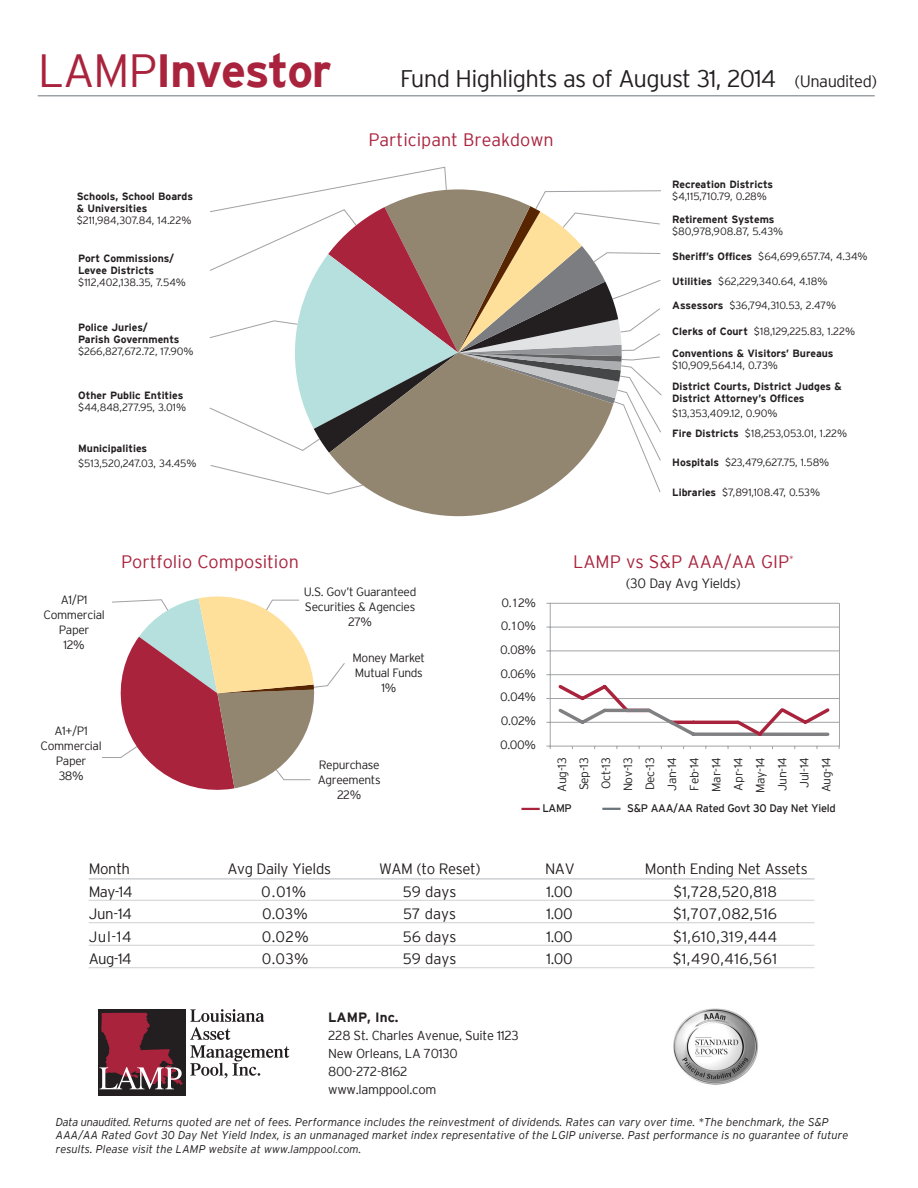
<style>
.page{position:relative;width:918px;height:1188px;background:#fff}
.page>*{position:absolute;margin:0;border:0;box-sizing:border-box;transform-origin:0 0}
.t1{font:700 46.5px "Interstate";letter-spacing:-.03em;color:#a9233d}
.t2{font:300 24px "Interstate";letter-spacing:-.03em;color:#231f20}
.t3{font:300 18px "Interstate";color:#a9233d}
.t4{font:300 15px "Interstate";letter-spacing:-.02em;color:#231f20}
.t5{font:300 15px "Interstate";letter-spacing:.03em;color:#231f20}
.t6{font:300 15px "Interstate";letter-spacing:.01em;color:#231f20}
.t7{font:300 15px "Interstate";letter-spacing:.015em;color:#231f20}
.t8{font:300 13.5px "Interstate";letter-spacing:-.025em;color:#231f20}
.t9{font:700 13.5px "Interstate";color:#231f20}
.t10{font:300 12.9px "Interstate";letter-spacing:-.025em;color:#231f20}
.t11{font:300 12px/15px "Interstate";letter-spacing:-.03em;color:#231f20;text-align:center}
.t12{font:italic 300 11.25px/13.5px "Interstate";color:#231f20}
.t13{font:10.95px "Interstate";letter-spacing:-.03em;color:#231f20}
.t14{font:300 10.5px "Interstate";letter-spacing:-.01em;color:#231f20}
.t15{font:700 10.5px "Interstate";color:#231f20}
.s1{font-weight:300}
.s2{font-size:16.5px}
.s3{font-weight:700}
.s4{font-size:10.95px}
</style>
<div class="page">
<hr style="left:550px;top:722px;width:289px;height:1px;background:#a1a3a6">
<hr style="left:550px;top:698px;width:289px;height:1px;background:#a1a3a6">
<hr style="left:550px;top:674px;width:289px;height:1px;background:#a1a3a6">
<hr style="left:550px;top:651px;width:289px;height:1px;background:#a1a3a6">
<hr style="left:550px;top:627px;width:289px;height:1px;background:#a1a3a6">
<hr style="left:550px;top:603px;width:289px;height:1px;background:#a1a3a6">
<hr style="left:550px;top:603px;width:1px;height:143px;background:#a1a3a6">
<hr style="left:839px;top:603px;width:1px;height:143px;background:#a1a3a6">
<hr style="left:550px;top:746px;width:289px;height:1px;background:#a1a3a6">
<svg style="left:556px;top:685px;width:276px;height:51px"></svg>
<hr style="left:89px;top:878px;width:726px;height:2px;background:#cecfd1">
<hr style="left:89px;top:900px;width:726px;height:1px;background:#cecfd1">
<hr style="left:89px;top:922px;width:726px;height:1px;background:#cecfd1">
<hr style="left:89px;top:945px;width:726px;height:1px;background:#cecfd1">
<hr style="left:89px;top:967px;width:726px;height:1px;background:#cecfd1">
<img style="left:673px;top:1008px;width:85px;height:77px">
<hr style="left:38px;top:95px;width:837px;height:1px;background:#6a747b">
<div style="left:98px;top:1009px;width:87px;height:86px;background:#231f20"></div>
<svg style="left:99px;top:1013px;width:84px;height:76px"></svg>
<svg style="left:190px;top:1009px;width:99px;height:69px"></svg>
<svg style="left:521px;top:808px;width:19px;height:2px"></svg>
<svg style="left:602px;top:808px;width:19px;height:2px"></svg>
<svg style="left:102px;top:596px;width:243px;height:194px"></svg>
<svg style="left:209px;top:166px;width:453px;height:326px"></svg>
<svg style="left:297px;top:353px;width:348px;height:164px;fill:#938671"></svg>
<p class="t1" style="left:38px;top:45px;width:296px"><span class="s1">LAMP</span>Investor</p>
<p class="t15" style="left:77px;top:191px;width:118px">Schools, School Boards</p>
<p class="t15" style="left:77px;top:203px;width:72px">&amp; Universities</p>
<p class="t14" style="left:77px;top:215px;width:116px">$211,984,307.84, 14.22%</p>
<p class="t15" style="left:78px;top:252px;width:97px">Port Commissions/</p>
<p class="t15" style="left:78px;top:264px;width:78px">Levee Districts</p>
<p class="t14" style="left:78px;top:276px;width:109px">$112,402,138.35, 7.54%</p>
<p class="t15" style="left:78px;top:321px;width:71px">Police Juries/</p>
<p class="t15" style="left:78px;top:333px;width:103px">Parish Governments</p>
<p class="t14" style="left:78px;top:345px;width:117px">$266,827,672.72, 17.90%</p>
<p class="t15" style="left:78px;top:389px;width:107px">Other Public Entities</p>
<p class="t14" style="left:78px;top:401px;width:110px">$44,848,277.95, 3.01%</p>
<p class="t15" style="left:78px;top:442px;width:70px">Municipalities</p>
<p class="t14" style="left:78px;top:457px;width:120px">$513,520,247.03, 34.45%</p>
<p class="t2" style="left:400px;top:65px;width:479px">Fund Highlights as of August 31, 2014 <span class="s2">(Unaudited)</span></p>
<p class="t3" style="left:369px;top:130px;width:187px">Participant Breakdown</p>
<p class="t15" style="left:672px;top:179px;width:103px">Recreation Districts</p>
<p class="t14" style="left:672px;top:191px;width:96px">$4,115,710.79, 0.28%</p>
<p class="t15" style="left:672px;top:213px;width:104px">Retirement Systems</p>
<p class="t14" style="left:672px;top:225px;width:113px">$80,978,908.87, 5.43%</p>
<p class="t14" style="left:672px;top:250px;width:197px"><span class="s3">Sheriff’s Offices</span> $64,699,657.74, 4.34%</p>
<p class="t14" style="left:672px;top:276px;width:157px"><span class="s3">Utilities</span> $62,229,340.64, 4.18%</p>
<p class="t14" style="left:672px;top:300px;width:165px"><span class="s3">Assessors</span> $36,794,310.53, 2.47%</p>
<p class="t14" style="left:672px;top:326px;width:184px"><span class="s3">Clerks of Court</span> $18,129,225.83, 1.22%</p>
<p class="t15" style="left:672px;top:347px;width:163px">Conventions &amp; Visitors’ Bureaus</p>
<p class="t14" style="left:672px;top:359px;width:107px">$10,909,564.14, 0.73%</p>
<p class="t15" style="left:672px;top:380px;width:171px">District Courts, District Judges &amp;</p>
<p class="t15" style="left:672px;top:392px;width:134px">District Attorney’s Offices</p>
<p class="t14" style="left:672px;top:407px;width:107px">$13,353,409.12, 0.90%</p>
<p class="t14" style="left:672px;top:427px;width:177px"><span class="s3">Fire Districts</span> $18,253,053.01, 1.22%</p>
<p class="t14" style="left:672px;top:457px;width:159px"><span class="s3">Hospitals</span> $23,479,627.75, 1.58%</p>
<p class="t14" style="left:672px;top:486px;width:149px"><span class="s3">Libraries</span> $7,891,108.47, 0.53%</p>
<p class="t11" style="left:61px;top:592px;width:28px">A1/P1</p>
<p class="t11" style="left:44px;top:607px;width:63px">Commercial<br>Paper</p>
<p class="t11" style="left:63px;top:637px;width:23px">12%</p>
<p class="t11" style="left:41px;top:723px;width:63px">A1+/P1<br>Commercial<br>Paper</p>
<p class="t11" style="left:59px;top:768px;width:26px">38%</p>
<p class="t3" style="left:121px;top:551px;width:179px">Portfolio Composition</p>
<p class="t11" style="left:304px;top:585px;width:114px;text-align:left">U.S. Gov’t Guaranteed<br>Securities &amp; Agencies</p>
<p class="t11" style="left:348px;top:615px;width:25px">27%</p>
<p class="t11" style="left:353px;top:650px;width:74px">Money Market</p>
<p class="t11" style="left:355px;top:665px;width:70px">Mutual Funds</p>
<p class="t11" style="left:381px;top:680px;width:16px">1%</p>
<p class="t11" style="left:319px;top:757px;width:62px">Repurchase</p>
<p class="t11" style="left:318px;top:772px;width:64px">Agreements</p>
<p class="t11" style="left:337px;top:787px;width:26px">22%</p>
<p class="t11" style="left:502px;top:595px;width:36px">0.12%</p>
<p class="t11" style="left:501px;top:619px;width:37px">0.10%</p>
<p class="t11" style="left:500px;top:642px;width:38px">0.08%</p>
<p class="t11" style="left:500px;top:666px;width:37px">0.06%</p>
<p class="t11" style="left:500px;top:690px;width:37px">0.04%</p>
<p class="t11" style="left:501px;top:713px;width:37px">0.02%</p>
<p class="t11" style="left:500px;top:737px;width:38px">0.00%</p>
<p class="t3" style="left:573px;top:552px;width:222px">LAMP vs S&amp;P AAA/AA GIP<sup>*</sup></p>
<p class="t8" style="left:626px;top:575px;width:116px">(30 Day Avg Yields)</p>
<p class="t11" style="left:554px;top:792px;width:36px;rotate:-90deg">Aug-13</p>
<p class="t11" style="left:576px;top:790px;width:34px;rotate:-90deg">Sep-13</p>
<p class="t11" style="left:598px;top:789px;width:33px;rotate:-90deg">Oct-13</p>
<p class="t11" style="left:620px;top:791px;width:35px;rotate:-90deg">Nov-13</p>
<p class="t11" style="left:642px;top:790px;width:34px;rotate:-90deg">Dec-13</p>
<p class="t11" style="left:664px;top:791px;width:35px;rotate:-90deg">Jan-14</p>
<p class="t11" style="left:687px;top:791px;width:35px;rotate:-90deg">Feb-14</p>
<p class="t11" style="left:709px;top:792px;width:36px;rotate:-90deg">Mar-14</p>
<p class="t11" style="left:731px;top:791px;width:35px;rotate:-90deg">Apr-14</p>
<p class="t11" style="left:753px;top:793px;width:37px;rotate:-90deg">May-14</p>
<p class="t11" style="left:775px;top:791px;width:35px;rotate:-90deg">Jun-14</p>
<p class="t11" style="left:797px;top:788px;width:32px;rotate:-90deg">Jul-14</p>
<p class="t11" style="left:819px;top:792px;width:36px;rotate:-90deg">Aug-14</p>
<p class="t13" style="left:542px;top:802px;width:31px">LAMP</p>
<p class="t13" style="left:627px;top:802px;width:210px">S&amp;P AAA/AA Rated Govt 30 Day Net Yield</p>
<p class="t4" style="left:89px;top:861px;width:43px">Month</p>
<p class="t4" style="left:227px;top:861px;width:105px">Avg Daily Yields</p>
<p class="t4" style="left:379px;top:861px;width:103px">WAM (to Reset)</p>
<p class="t4" style="left:545px;top:861px;width:31px">NAV</p>
<p class="t4" style="left:645px;top:861px;width:164px">Month Ending Net Assets</p>
<p class="t4" style="left:89px;top:883px;width:45px">May-14</p>
<p class="t4" style="left:261px;top:883px;width:46px">0.01%</p>
<p class="t4" style="left:403px;top:883px;width:55px">59 days</p>
<p class="t4" style="left:546px;top:883px;width:28px">1.00</p>
<p class="t6" style="left:674px;top:883px;width:105px">$1,728,520,818</p>
<p class="t4" style="left:89px;top:906px;width:45px">Jun-14</p>
<p class="t4" style="left:262px;top:906px;width:47px">0.03%</p>
<p class="t4" style="left:403px;top:906px;width:54px">57 days</p>
<p class="t4" style="left:546px;top:906px;width:28px">1.00</p>
<p class="t7" style="left:673px;top:906px;width:106px">$1,707,082,516</p>
<p class="t4" style="left:89px;top:928px;width:44px">Jul-14</p>
<p class="t4" style="left:262px;top:928px;width:49px">0.02%</p>
<p class="t4" style="left:403px;top:928px;width:55px">56 days</p>
<p class="t4" style="left:546px;top:928px;width:28px">1.00</p>
<p class="t5" style="left:673px;top:928px;width:106px">$1,610,319,444</p>
<p class="t4" style="left:89px;top:951px;width:44px">Aug-14</p>
<p class="t4" style="left:262px;top:951px;width:48px">0.03%</p>
<p class="t4" style="left:403px;top:951px;width:55px">59 days</p>
<p class="t4" style="left:546px;top:951px;width:28px">1.00</p>
<p class="t5" style="left:673px;top:951px;width:106px">$1,490,416,561</p>
<p class="t9" style="left:328px;top:1009px;width:72px">LAMP, Inc.</p>
<p class="t10" style="left:328px;top:1028px;width:192px">228 St. Charles Avenue, Suite 1123</p>
<p class="t10" style="left:328px;top:1046px;width:131px">New Orleans, LA 70130</p>
<p class="t10" style="left:328px;top:1064px;width:81px">800-272-8162</p>
<p class="t10" style="left:328px;top:1082px;width:110px">www.lamppool.com</p>
<p class="t12" style="left:56px;top:1115px;width:794px">Data unaudited. Returns quoted are net of fees. Performance includes the reinvestment of dividends. Rates can vary over time. *The benchmark, the S&amp;P<br>AAA/AA Rated Govt 30 Day Net Yield Index, is an unmanaged market index representative of the LGIP universe. Past performance is no guarantee of future results. Please visit the LAMP website at <span class="s4">www.lamppool.com</span>.</p>
</div>
